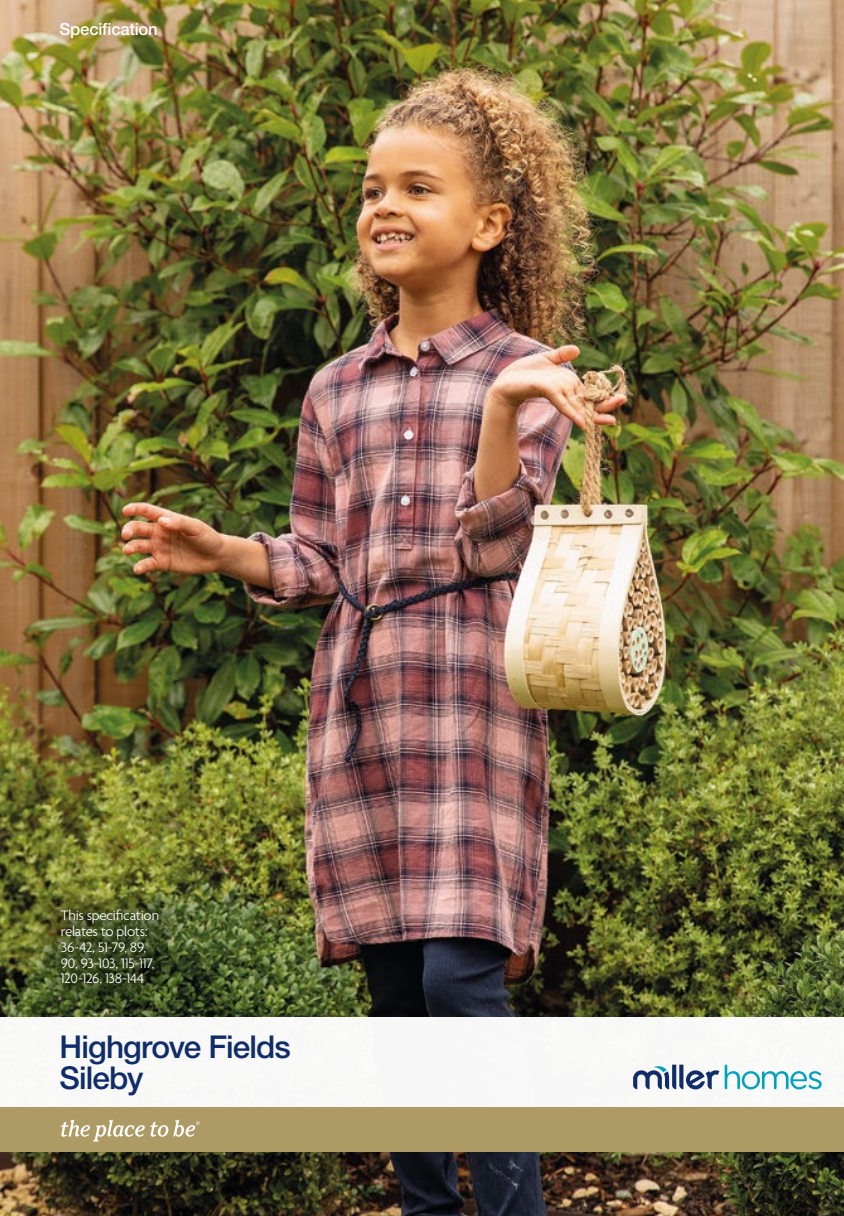
<style>
.page{position:relative;width:844px;height:1216px;background:#fff}
.page>*{position:absolute;margin:0;border:0;box-sizing:border-box;transform-origin:0 0}
.t1{font:500 31.5px/31.5px "Helvetica Neue";letter-spacing:-.03em;color:#102d69}
.t2{font:500 16.8px "Helvetica Neue";letter-spacing:-.015em;color:#fff}
.t3{font:300 14.88px/15.8px "Agenda";letter-spacing:-.02em;color:#fff}
</style>
<div class="page">
<img style="left:0;top:0;width:843px;height:1215px">
<div style="left:33px;top:882px;width:153px;height:130px;background:#000;opacity:.3"></div>
<div style="left:0;top:1106px;width:843px;height:45px;background:#ae9a64"></div>
<svg style="left:61px;top:1119px;width:139px;height:22px"></svg>
<div style="left:0;top:1017px;width:843px;height:89px;background:#f8f8f7"></div>
<svg style="left:633px;top:1064px;width:188px;height:25px"></svg>
<div style="left:3px;top:0;width:211px;height:96px;background:#000;opacity:.29"></div>
<p class="t2" style="left:60px;top:19px;width:100px">Specification</p>
<p class="t3" style="left:61px;top:907px;width:100px">This specification relates to plots:<br>36-42, 51-79, 89,<br>90, 93-103, 115-117,<br>120-126, 138-144</p>
<h1 class="t1" style="left:60px;top:1030px;width:233px">Highgrove Fields<br>Sileby</h1>
</div>
